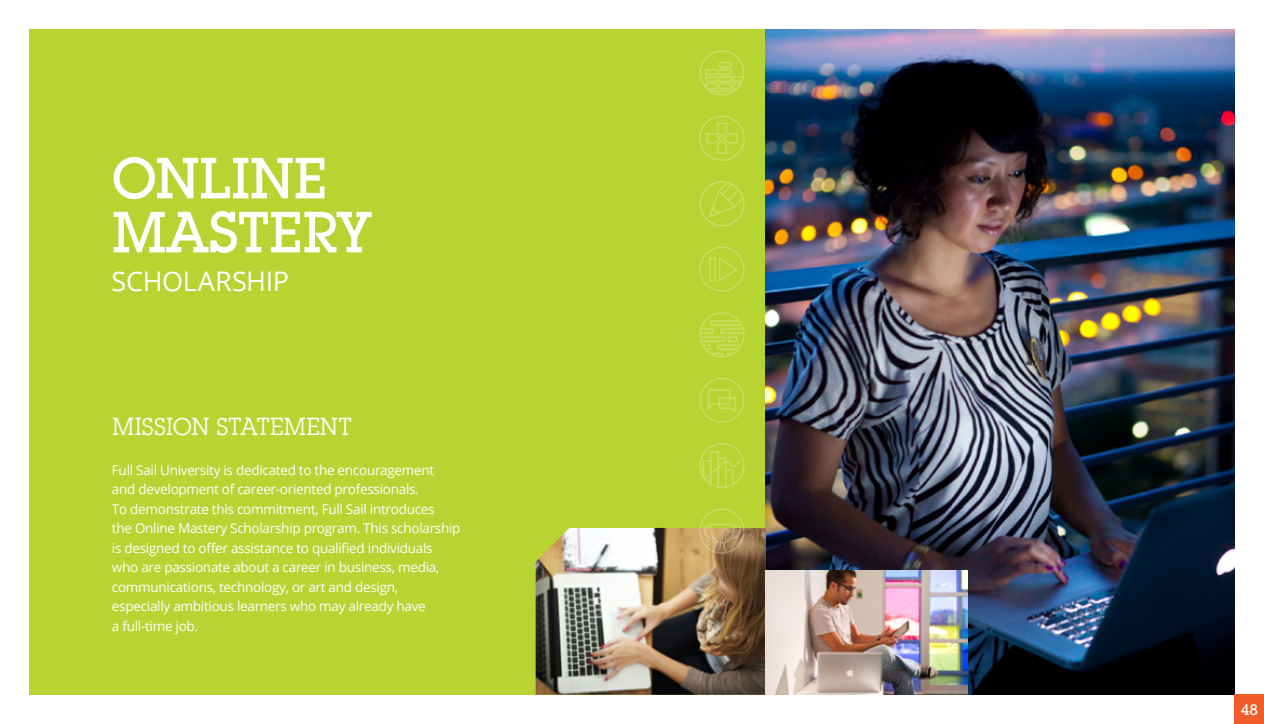
<style>
.page{position:relative;width:1264px;height:724px;background:#fff}
.page>*{position:absolute;margin:0;border:0;box-sizing:border-box;transform-origin:0 0}
.t1{font:500 57px/54px "Lubalin Graph IT Cby BT";letter-spacing:-.015em;color:#fff}
.t2{font:27px "Open Sans";letter-spacing:-.015em;color:#fff}
.t3{font:24px "Lubalin Graph IT Cby BT";letter-spacing:-.025em;color:#fff}
.t4{font:500 15px "Lubalin Graph IT Cby BT";color:#fff}
.t5{font:13.5px/19.5px "Open Sans";letter-spacing:-.02em;color:#fff}
</style>
<div class="page">
<div style="left:29px;top:29px;width:737px;height:665px;background:#b7d433"></div>
<img style="left:766px;top:29px;width:468px;height:665px">
<img style="left:536px;top:528px;width:230px;height:166px">
<img style="left:766px;top:570px;width:202px;height:124px">
<svg style="left:699px;top:181px;width:45px;height:45px"></svg>
<svg style="left:699px;top:246px;width:45px;height:46px"></svg>
<svg style="left:699px;top:116px;width:46px;height:45px"></svg>
<svg style="left:699px;top:50px;width:45px;height:45px"></svg>
<svg style="left:699px;top:312px;width:45px;height:45px"></svg>
<svg style="left:699px;top:377px;width:45px;height:46px"></svg>
<svg style="left:699px;top:443px;width:45px;height:45px"></svg>
<svg style="left:699px;top:508px;width:45px;height:45px"></svg>
<div style="left:1234px;top:694px;width:30px;height:30px;background:#f15d2a"></div>
<h1 class="t1" style="left:112px;top:151px;width:260px">ONLINE<br>MASTERY</h1>
<h2 class="t2" style="left:112px;top:263px;width:179px">SCHOLARSHIP</h2>
<h3 class="t3" style="left:112px;top:412px;width:242px">MISSION STATEMENT</h3>
<p class="t5" style="left:112px;top:459px;width:350px">Full Sail University is dedicated to the encouragement and development of career-oriented professionals.<br>To demonstrate this commitment, Full Sail introduces<br>the Online Mastery Scholarship program. This scholarship is designed to offer assistance to qualified individuals who are passionate about a career in business, media, communications, technology, or art and design,<br>especially ambitious learners who may already have<br>a full-time job.</p>
<p class="t4" style="left:1240px;top:700px;width:19px">48</p>
</div>
